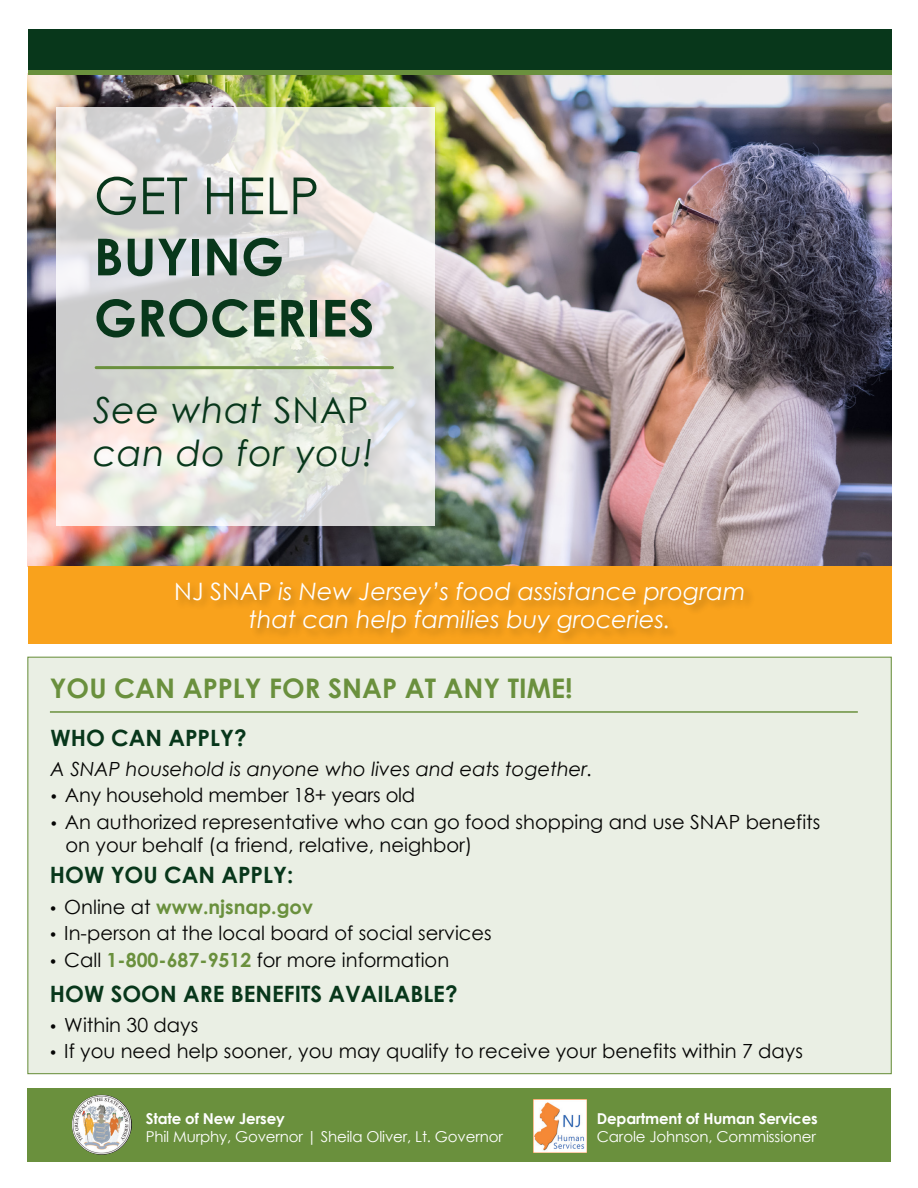
<style>
.page{position:relative;width:918px;height:1188px;background:#fff}
.page>*{position:absolute;margin:0;border:0;box-sizing:border-box;transform-origin:0 0}
.t1{font:700 51px/61.2px "Century Gothic";letter-spacing:.005em;color:#08371b}
.t2{font:51px "Century Gothic";letter-spacing:.005em;color:#08371b}
.t3{font:italic 36px/43.2px "Century Gothic";letter-spacing:.02em;color:#08371b}
.t4{font:700 27px "Century Gothic";color:#6a903d}
.t5{font:italic 24px/28.8px "Century Gothic";color:#fff;text-align:center}
.t6{font:700 22.5px "Century Gothic";color:#08371b}
.t7{font:19.5px/23.4px "Century Gothic";color:#050504}
.t8{font:italic 19.5px "Century Gothic";color:#050504}
.t9{font:700 19.5px "Century Gothic";color:#6a903d}
.t10{font:15px "Century Gothic";letter-spacing:-.01em;color:#fff}
.t11{font:700 15px "Century Gothic";letter-spacing:-.01em;color:#fff}
.s1{font-style:normal}
.s2{color:#050504}
.s3{font-weight:400;color:#050504}
.s4{font-weight:700;color:#6a903d}
</style>
<div class="page">
<img style="left:28px;top:74px;width:863px;height:493px">
<div style="left:28px;top:657px;width:863px;height:417px;background:#eaefe4"></div>
<div style="left:28px;top:29px;width:863px;height:43px;background:#08371b"></div>
<hr style="left:28px;top:70px;width:863px;height:4px;background:#6a903d">
<svg style="left:56px;top:108px;width:379px;height:418px"></svg>
<hr style="left:96px;top:366px;width:297px;height:3px;background:#6a903d">
<div style="left:28px;top:567px;width:863px;height:77px;background:#f9a21c"></div>
<hr style="left:50px;top:711px;width:808px;height:2px;background:#6a903d">
<div style="left:28px;top:1089px;width:863px;height:73px;background:#6a903d"></div>
<img style="left:533px;top:1100px;width:53px;height:53px">
<img style="left:72px;top:1095px;width:60px;height:60px">
<h1 class="t2" style="left:94px;top:160px;width:227px">GET HELP</h1>
<h1 class="t1" style="left:94px;top:224px;width:282px">BUYING<br>GROCERIES</h1>
<h2 class="t3" style="left:93px;top:388px;width:282px">See what <span class="s1">SNAP </span>can do for you!</h2>
<p class="t5" style="left:174px;top:576px;width:573px"><span class="s1">NJ SNAP</span> is New Jersey’s food assistance program that can help families buy groceries.</p>
<h3 class="t4" style="left:50px;top:668px;width:524px">YOU CAN APPLY FOR SNAP AT ANY TIME!</h3>
<p class="t6" style="left:51px;top:721px;width:198px">WHO CAN APPLY?</p>
<p class="t8" style="left:51px;top:755px;width:544px">A SNAP household is anyone who lives and eats together.</p>
<p class="t7" style="left:51px;top:783px;width:366px">• Any household member 18+ years old</p>
<p class="t7" style="left:66px;top:810px;width:756px;text-indent:-15px">• An authorized representative who can go food shopping and use SNAP benefits on your behalf (a friend, relative, neighbor)</p>
<p class="t6" style="left:50px;top:858px;width:245px">HOW YOU CAN APPLY:</p>
<p class="t9" style="left:50px;top:892px;width:265px"><span class="s2">•</span> <span class="s3">Online at</span> www.njsnap.gov</p>
<p class="t7" style="left:50px;top:921px;width:443px">• In-person at the local board of social services</p>
<p class="t7" style="left:50px;top:948px;width:401px">• Call <span class="s4">1-800-687-9512</span> for more information</p>
<p class="t6" style="left:50px;top:977px;width:409px">HOW SOON ARE BENEFITS AVAILABLE?</p>
<p class="t7" style="left:50px;top:1013px;width:150px">• Within 30 days</p>
<p class="t7" style="left:50px;top:1039px;width:755px">• If you need help sooner, you may qualify to receive your benefits within 7 days</p>
<p class="t11" style="left:146px;top:1107px;width:141px">State of New Jersey</p>
<p class="t10" style="left:146px;top:1126px;width:359px">Phil Murphy, Governor | Sheila Oliver, Lt. Governor</p>
<p class="t11" style="left:597px;top:1107px;width:222px">Department of Human Services</p>
<p class="t10" style="left:597px;top:1126px;width:221px">Carole Johnson, Commissioner</p>
</div>
